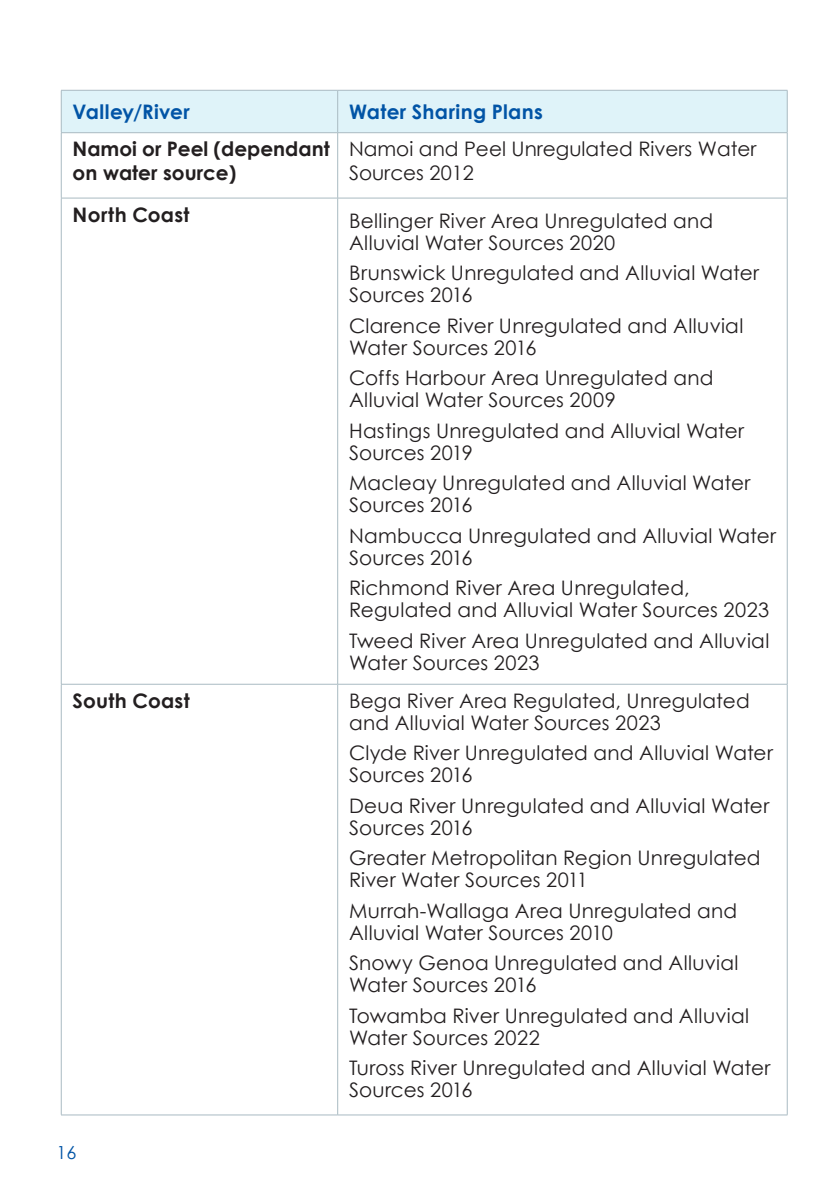
<style>
.page{position:relative;width:840px;height:1191px;background:#fff}
.page>*{position:absolute;margin:0;border:0;box-sizing:border-box;transform-origin:0 0}
.Body_Copy_Style{font:20px/22px "Century Gothic";letter-spacing:.01em;color:#231f20}
.Table_Body{font:20px/24px "Century Gothic";color:#231f20}
.Table_body_bold{font:700 20px/24px "Century Gothic";color:#231f20}
.Body_Copy_Style-2{font:700 20px "Century Gothic";letter-spacing:.015em;color:#0154a6}
.Body_Copy_Style-3{font:700 20px "Century Gothic";letter-spacing:.015em;color:#231f20}
.t1{font:18px "Century Gothic";color:#0154a6}
</style>
<div class="page">
<div style="left:62px;top:91px;width:724px;height:41px;background:#dff3f9"></div>
<hr style="left:61px;top:133px;width:1px;height:65px;background:#a9bac2">
<hr style="left:337px;top:133px;width:1px;height:65px;background:#a9bac2">
<hr style="left:786px;top:133px;width:1px;height:65px;background:#a9bac2">
<hr style="left:61px;top:198px;width:276px;height:1px;background:#a9bac2">
<hr style="left:61px;top:198px;width:1px;height:486px;background:#a9bac2">
<hr style="left:337px;top:198px;width:450px;height:1px;background:#a9bac2">
<hr style="left:337px;top:198px;width:1px;height:486px;background:#a9bac2">
<hr style="left:786px;top:198px;width:1px;height:486px;background:#a9bac2">
<hr style="left:61px;top:684px;width:276px;height:1px;background:#a9bac2">
<hr style="left:61px;top:684px;width:1px;height:430px;background:#a9bac2">
<hr style="left:337px;top:684px;width:450px;height:1px;background:#a9bac2">
<hr style="left:337px;top:684px;width:1px;height:430px;background:#a9bac2">
<hr style="left:786px;top:684px;width:1px;height:430px;background:#a9bac2">
<hr style="left:61px;top:1114px;width:276px;height:1px;background:#a9bac2">
<hr style="left:337px;top:1114px;width:450px;height:1px;background:#a9bac2">
<hr style="left:61px;top:91px;width:1px;height:41px;background:#a9bac2">
<hr style="left:61px;top:90px;width:276px;height:1px;background:#a9bac2">
<hr style="left:337px;top:90px;width:450px;height:1px;background:#a9bac2">
<hr style="left:337px;top:91px;width:1px;height:41px;background:#a9bac2">
<hr style="left:786px;top:91px;width:1px;height:41px;background:#a9bac2">
<hr style="left:61px;top:132px;width:276px;height:1px;background:#a9bac2">
<hr style="left:337px;top:132px;width:450px;height:1px;background:#a9bac2">
<p class="Body_Copy_Style-2" style="left:73px;top:97px;width:119px">Valley/River</p>
<p class="Body_Copy_Style-2" style="left:349px;top:97px;width:195px">Water Sharing Plans</p>
<p class="Table_body_bold" style="left:73px;top:136px;width:258px">Namoi or Peel (dependant on water source)</p>
<p class="Table_Body" style="left:349px;top:137px;width:409px">Namoi and Peel Unregulated Rivers Water<br>Sources 2012</p>
<p class="Body_Copy_Style-3" style="left:73px;top:199px;width:118px">North Coast</p>
<p class="Body_Copy_Style" style="left:349px;top:209px;width:365px">Bellinger River Area Unregulated and<br>Alluvial Water Sources 2020</p>
<p class="Body_Copy_Style" style="left:349px;top:261px;width:411px">Brunswick Unregulated and Alluvial Water<br>Sources 2016</p>
<p class="Body_Copy_Style" style="left:349px;top:314px;width:395px">Clarence River Unregulated and Alluvial<br>Water Sources 2016</p>
<p class="Body_Copy_Style" style="left:349px;top:366px;width:366px">Coffs Harbour Area Unregulated and<br>Alluvial Water Sources 2009</p>
<p class="Body_Copy_Style" style="left:349px;top:419px;width:396px">Hastings Unregulated and Alluvial Water<br>Sources 2019</p>
<p class="Body_Copy_Style" style="left:349px;top:471px;width:403px">Macleay Unregulated and Alluvial Water<br>Sources 2016</p>
<p class="Body_Copy_Style" style="left:349px;top:524px;width:428px">Nambucca Unregulated and Alluvial Water<br>Sources 2016</p>
<p class="Body_Copy_Style" style="left:349px;top:576px;width:421px">Richmond River Area Unregulated,<br>Regulated and Alluvial Water Sources 2023</p>
<p class="Body_Copy_Style" style="left:349px;top:629px;width:421px">Tweed River Area Unregulated and Alluvial<br>Water Sources 2023</p>
<p class="Body_Copy_Style-3" style="left:73px;top:685px;width:119px">South Coast</p>
<p class="Body_Copy_Style" style="left:349px;top:689px;width:402px">Bega River Area Regulated, Unregulated and Alluvial Water Sources 2023</p>
<p class="Body_Copy_Style" style="left:349px;top:741px;width:425px">Clyde River Unregulated and Alluvial Water<br>Sources 2016</p>
<p class="Body_Copy_Style" style="left:349px;top:794px;width:421px">Deua River Unregulated and Alluvial Water<br>Sources 2016</p>
<p class="Body_Copy_Style" style="left:349px;top:846px;width:413px">Greater Metropolitan Region Unregulated<br>River Water Sources 2011</p>
<p class="Body_Copy_Style" style="left:349px;top:899px;width:389px">Murrah-Wallaga Area Unregulated and<br>Alluvial Water Sources 2010</p>
<p class="Body_Copy_Style" style="left:349px;top:951px;width:391px">Snowy Genoa Unregulated and Alluvial<br>Water Sources 2016</p>
<p class="Body_Copy_Style" style="left:349px;top:1004px;width:401px">Towamba River Unregulated and Alluvial<br>Water Sources 2022</p>
<p class="Body_Copy_Style" style="left:349px;top:1056px;width:423px">Tuross River Unregulated and Alluvial Water<br>Sources 2016</p>
<p class="t1" style="left:56px;top:1140px;width:21px">16</p>
</div>
